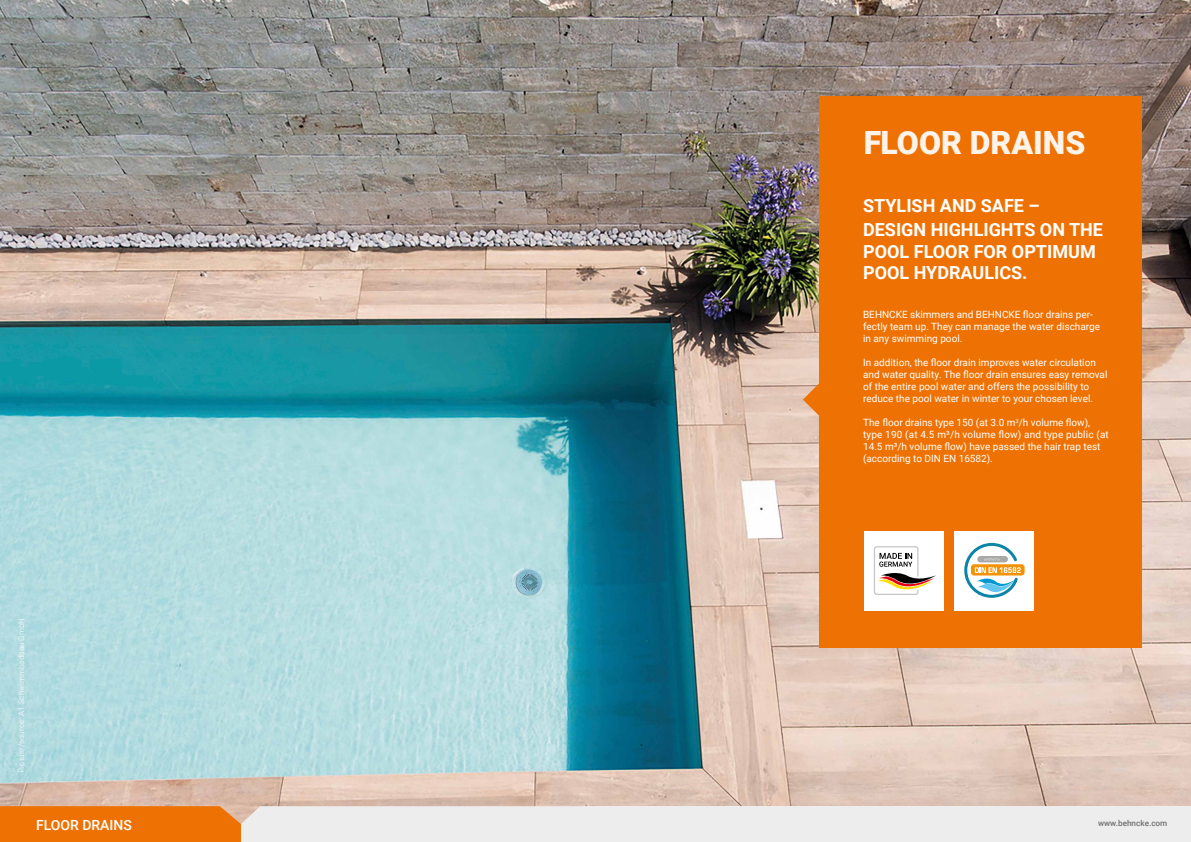
<style>
.page{position:relative;width:1191px;height:842px;background:#fff}
.page>*{position:absolute;margin:0;border:0;box-sizing:border-box;transform-origin:0 0}
.t1{font:900 32px "Roboto";color:#fff}
.t2{font:700 18px/24.4px "Roboto";color:#fff}
.t3{font:500 14px "Roboto";color:#fff}
.t4{font:10px/12px "Roboto";color:#fff}
.t5{font:500 8.2px "Roboto";color:#706f6f}
.t6{font:8px "Roboto";color:#fff}
</style>
<div class="page">
<img style="left:0;top:0;width:1191px;height:806px">
<svg style="left:0;top:806px;width:1191px;height:36px;background:#edd4be"></svg>
<div style="left:819px;top:96px;width:322px;height:552px;background:#ee7203"></div>
<svg style="left:803px;top:382px;width:16px;height:36px"></svg>
<div style="left:864px;top:531px;width:80px;height:80px;background:#fff"></div>
<div style="left:874px;top:546px;width:44px;height:49px;border:1px solid #c6c6c6;border-radius:2px"></div>
<svg style="left:877px;top:553px;width:59px;height:42px"></svg>
<div style="left:954px;top:531px;width:80px;height:80px;background:#fff"></div>
<svg style="left:971px;top:564px;width:53px;height:11px"></svg>
<svg style="left:964px;top:543px;width:56px;height:55px"></svg>
<p class="t6" style="left:16px;top:773px;width:156px;rotate:-90deg">Picture/source: A1 Schwimmbadbau GmbH</p>
<h3 class="t3" style="left:36px;top:815px;width:97px">FLOOR DRAINS</h3>
<h1 class="t1" style="left:863px;top:120px;width:224px">FLOOR DRAINS</h1>
<h2 class="t2" style="left:863px;top:192px;width:241px">STYLISH AND SAFE –<br>DESIGN HIGHLIGHTS ON THE</h2>
<h2 class="t2" style="left:863px;top:240px;width:234px;line-height:21.6px">POOL FLOOR FOR OPTIMUM<br>POOL HYDRAULICS.</h2>
<p class="t4" style="left:863px;top:308px;width:239px">BEHNCKE skimmers and BEHNCKE floor drains per&shy;fectly team up. They can manage the water discharge in any swimming pool.</p>
<p class="t4" style="left:863px;top:356px;width:246px">In addition, the floor drain improves water circulation and water quality. The floor drain ensures easy removal of the entire pool water and offers the possibility to reduce the pool water in winter to your chosen level.</p>
<p class="t4" style="left:863px;top:416px;width:247px">The floor drains type 150 (at 3.0 m<sup>3</sup>/h volume flow), type 190 (at 4.5 m³/h volume flow) and type public (at 14.5 m³/h volume flow) have passed the hair trap test (according to DIN EN 16582).</p>
<p class="t5" style="left:1098px;top:817px;width:71px">www.behncke.com</p>
</div>
